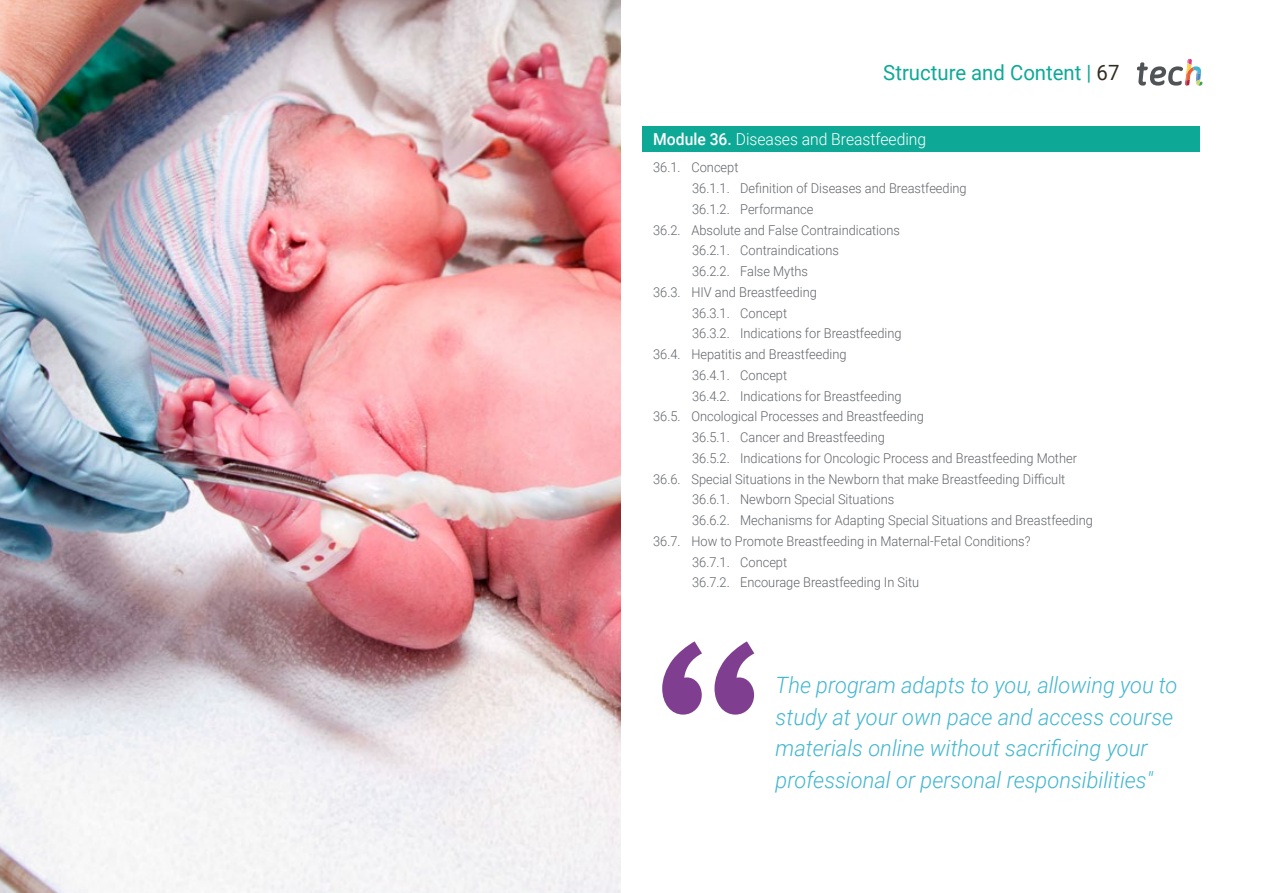
<style>
.page{position:relative;width:1263px;height:893px;background:#fff}
.page>*{position:absolute;margin:0;border:0;box-sizing:border-box;transform-origin:0 0}
.t1{font:italic 300 22.5px/31.5px "Roboto";color:#43b7cf}
.t2{font:21px "Roboto";color:#0ea996}
.t3{font:300 16.5px "Roboto";color:#fff;scale:.95 1}
.t4{font:300 13.5px "Roboto";color:#61646a;scale:.95 1}
.s1{color:#312e20}
.s2{font-weight:500}
</style>
<div class="page">
<svg style="left:1137px;top:59px;width:65px;height:27px"></svg>
<div style="left:642px;top:126px;width:557px;height:26px;background:#0ea996"></div>
<img style="left:0;top:0;width:621px;height:893px">
<svg style="left:662px;top:641px;width:92px;height:74px"></svg>
<h2 class="t2" style="left:883px;top:57px;width:238px">Structure and Content | <span class="s1">67</span></h2>
<p class="t3" style="left:653px;top:128px;width:289px"><span class="s2">Module 36.</span> Diseases and Breastfeeding</p>
<p class="t4" style="left:653px;top:158px;width:91px">36.1. Concept</p>
<p class="t4" style="left:692px;top:179px;width:290px">36.1.1. Definition of Diseases and Breastfeeding</p>
<p class="t4" style="left:692px;top:200px;width:129px">36.1.2. Performance</p>
<p class="t4" style="left:653px;top:220px;width:261px">36.2. Absolute and False Contraindications</p>
<p class="t4" style="left:692px;top:241px;width:156px">36.2.1. Contraindications</p>
<p class="t4" style="left:692px;top:262px;width:123px">36.2.2. False Myths</p>
<p class="t4" style="left:653px;top:283px;width:174px">36.3. HIV and Breastfeeding</p>
<p class="t4" style="left:692px;top:303px;width:102px">36.3.1. Concept</p>
<p class="t4" style="left:692px;top:324px;width:222px">36.3.2. Indications for Breastfeeding</p>
<p class="t4" style="left:653px;top:345px;width:205px">36.4. Hepatitis and Breastfeeding</p>
<p class="t4" style="left:692px;top:366px;width:102px">36.4.1. Concept</p>
<p class="t4" style="left:692px;top:386px;width:222px">36.4.2. Indications for Breastfeeding</p>
<p class="t4" style="left:653px;top:407px;width:287px">36.5. Oncological Processes and Breastfeeding</p>
<p class="t4" style="left:692px;top:428px;width:204px">36.5.1. Cancer and Breastfeeding</p>
<p class="t4" style="left:692px;top:449px;width:407px">36.5.2. Indications for Oncologic Process and Breastfeeding Mother</p>
<p class="t4" style="left:653px;top:469px;width:435px">36.6. Special Situations in the Newborn that make Breastfeeding Difficult</p>
<p class="t4" style="left:692px;top:490px;width:214px">36.6.1. Newborn Special Situations</p>
<p class="t4" style="left:692px;top:511px;width:423px">36.6.2. Mechanisms for Adapting Special Situations and Breastfeeding</p>
<p class="t4" style="left:653px;top:532px;width:399px">36.7. How to Promote Breastfeeding in Maternal-Fetal Conditions?</p>
<p class="t4" style="left:692px;top:552px;width:102px">36.7.1. Concept</p>
<p class="t4" style="left:692px;top:573px;width:240px">36.7.2. Encourage Breastfeeding In Situ</p>
<h1 class="t1" style="left:776px;top:669px;width:403px">The program adapts to you, allowing you to study at your own pace and access course materials online without sacrificing your professional or personal responsibilities"</h1>
</div>
